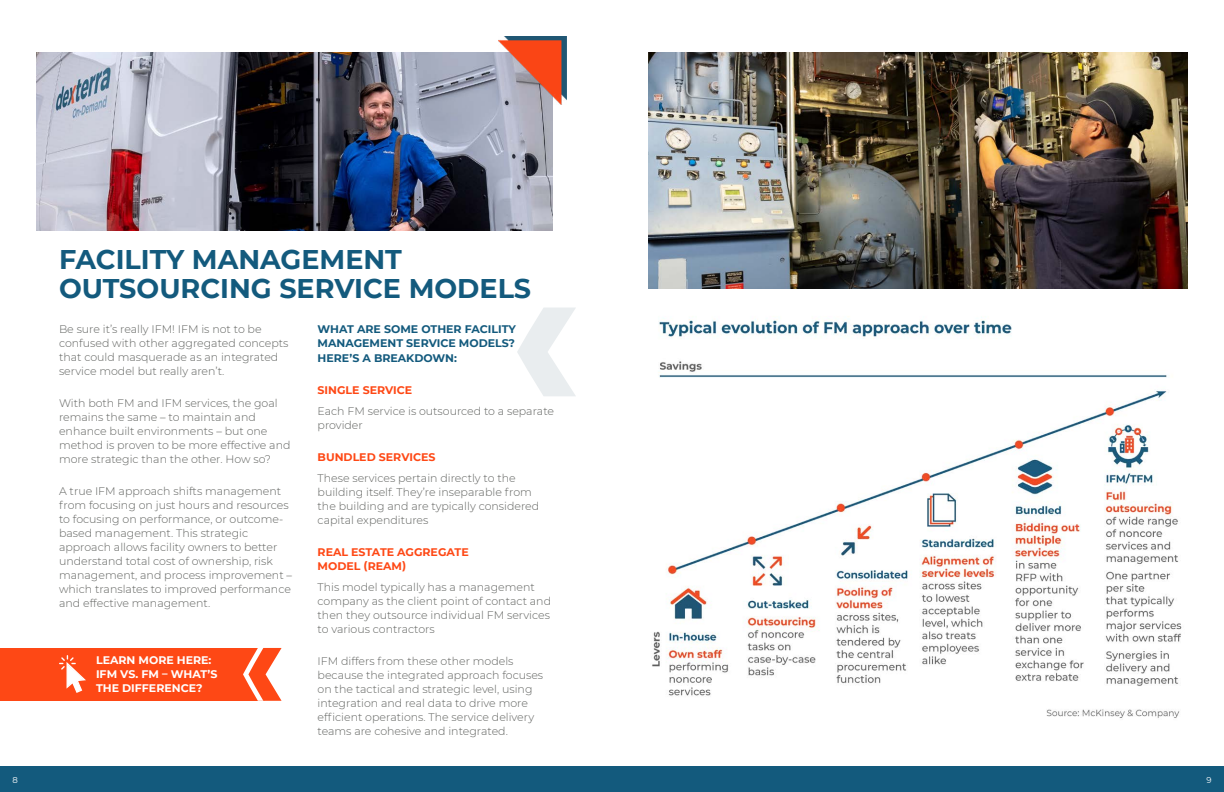
<style>
.page{position:relative;width:1224px;height:792px;background:#fff}
.page>*{position:absolute;margin:0;border:0;box-sizing:border-box;transform-origin:0 0}
.t1{font:700 27px/29px "Montserrat";color:#135a7d}
.t2{font:300 11px/14px "Montserrat";color:#60625f}
.t3{font:700 11px/14px "Montserrat";color:#135a7d}
.t4{font:700 11px/14px "Montserrat";color:#fe4815}
.t5{font:700 11px/14px "Montserrat";color:#fff}
.t6{font:8.5px "Montserrat";color:#fff}
</style>
<div class="page">
<div style="left:0;top:648px;width:265px;height:53px;background:#fe4815"></div>
<img style="left:36px;top:52px;width:517px;height:178px">
<svg style="left:517px;top:308px;width:59px;height:88px"></svg>
<img style="left:499px;top:36px;width:68px;height:69px">
<svg style="left:243px;top:648px;width:39px;height:53px"></svg>
<svg style="left:59px;top:655px;width:27px;height:38px"></svg>
<img style="left:652px;top:317px;width:530px;height:401px">
<img style="left:648px;top:52px;width:540px;height:236px">
<div style="left:0;top:767px;width:1224px;height:25px;background:#135a7d"></div>
<h1 class="t1" style="left:59px;top:244px;width:474px">FACILITY MANAGEMENT<br>OUTSOURCING SERVICE MODELS</h1>
<p class="t2" style="left:59px;top:322px;width:231px">Be sure it’s really IFM! IFM is not to be confused with other aggregated concepts that could masquerade as an integrated service model but really aren’t.</p>
<p class="t2" style="left:59px;top:396px;width:233px">With both FM and IFM services, the goal remains the same – to maintain and enhance built environments – but one method is proven to be more effective and more strategic than the other. How so?</p>
<p class="t2" style="left:59px;top:484px;width:235px">A true IFM approach shifts management from focusing on just hours and resources to focusing on performance, or outcome&shy;based management. This strategic approach allows facility owners to better understand total cost of ownership, risk management, and process improvement – which translates to improved performance and effective management.</p>
<p class="t3" style="left:318px;top:321px;width:200px">WHAT ARE SOME OTHER FACILITY<br>MANAGEMENT SERVICE MODELS?</p>
<p class="t3" style="left:318px;top:351px;width:141px">HERE’S A BREAKDOWN:</p>
<p class="t4" style="left:318px;top:383px;width:96px">SINGLE SERVICE</p>
<p class="t2" style="left:318px;top:404px;width:238px">Each FM service is outsourced to a separate provider</p>
<p class="t4" style="left:318px;top:450px;width:119px">BUNDLED SERVICES</p>
<p class="t2" style="left:318px;top:471px;width:223px">These services pertain directly to the building itself. They’re inseparable from the building and are typically considered capital expenditures</p>
<p class="t4" style="left:318px;top:545px;width:153px">REAL ESTATE AGGREGATE<br>MODEL (REAM)</p>
<p class="t2" style="left:318px;top:580px;width:235px">This model typically has a management company as the client point of contact and then they outsource individual FM services to various contractors</p>
<p class="t2" style="left:318px;top:654px;width:227px">IFM differs from these other models because the integrated approach focuses on the tactical and strategic level, using integration and real data to drive more efficient operations. The service delivery teams are cohesive and integrated.</p>
<p class="t5" style="left:96px;top:653px;width:123px">LEARN MORE HERE:<br>IFM VS. FM – WHAT’S<br>THE DIFFERENCE?</p>
<p class="t6" style="left:12px;top:774px;width:7px">8</p>
<p class="t6" style="left:1207px;top:774px;width:7px">9</p>
</div>
